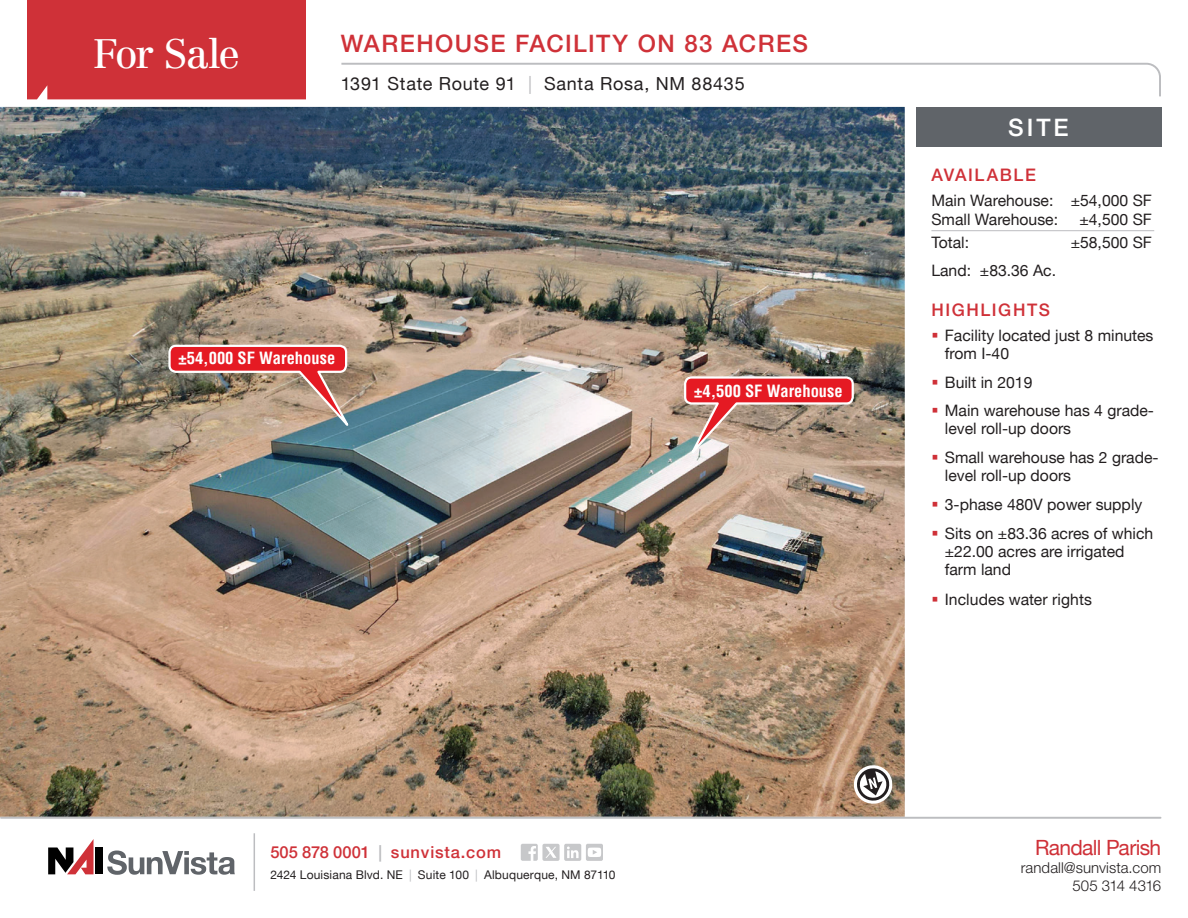
<style>
.page{position:relative;width:1188px;height:918px;background:#fff}
.page>*{position:absolute;margin:0;border:0;box-sizing:border-box;transform-origin:0 0}
.t1{font:40.5px "Centennial LT Std";letter-spacing:-.05em;color:#fff}
.t2{font:500 24px "Helvetica Neue LT";letter-spacing:.06em;color:#cf3138}
.t3{font:500 24px "Helvetica Neue LT";color:#fff}
.t4{font:21px "Helvetica Neue LT";letter-spacing:-.03em;color:#cf3138}
.t5{font:18px "Helvetica Neue LT";letter-spacing:.04em;color:#231f20}
.t6{font:500 17.25px "Helvetica Neue LT";letter-spacing:.09em;color:#cf3138}
.t7{font:700 condensed 16.5px "Helvetica";color:#fff}
.t8{font:500 16.5px "Helvetica Neue LT";letter-spacing:.05em;color:#cf3138}
.t9{font:15.75px/28.8px "Helvetica Neue LT";color:#231f20}
.t10{font:300 15px/18px "Helvetica Neue LT Std";letter-spacing:.005em;color:#231f20;text-align:right}
.t11{font:12px "Helvetica Neue LT";letter-spacing:.015em;color:#231f20}
.s1{color:#bcbdc0}
</style>
<div class="page">
<img style="left:0;top:107px;width:905px;height:710px">
<svg style="left:167px;top:344px;width:191px;height:96px;background:#b67a6f"></svg>
<svg style="left:683px;top:375px;width:172px;height:91px;background:#c37e74"></svg>
<svg style="left:852px;top:763px;width:42px;height:43px"></svg>
<div style="left:27px;top:0;width:279px;height:99px;background:#cf3138"></div>
<svg style="left:341px;top:62px;width:820px;height:35px"></svg>
<div style="left:96px;top:848px;width:7px;height:26px;background:#000"></div>
<svg style="left:48px;top:839px;width:46px;height:35px"></svg>
<svg style="left:107px;top:851px;width:128px;height:24px"></svg>
<div style="left:521px;top:844px;width:17px;height:17px;background:#c7c8ca;border-radius:2px"></div>
<svg style="left:528px;top:846px;width:8px;height:15px"></svg>
<div style="left:564px;top:844px;width:17px;height:17px;background:#c7c8ca;border-radius:2px"></div>
<svg style="left:567px;top:847px;width:12px;height:11px"></svg>
<div style="left:542px;top:844px;width:18px;height:17px;background:#c7c8ca;border-radius:2px"></div>
<div style="left:586px;top:844px;width:17px;height:17px;background:#c7c8ca;border-radius:2px"></div>
<svg style="left:588px;top:848px;width:13px;height:9px"></svg>
<hr style="left:254px;top:833px;width:1px;height:58px;background:#bcbdc0">
<svg style="left:546px;top:847px;width:11px;height:11px"></svg>
<hr style="left:1px;top:817px;width:1160px;height:2px;background:#bcbdc0">
<div style="left:916px;top:107px;width:245px;height:40px;background:#606469"></div>
<hr style="left:931px;top:230px;width:223px;height:1px;background:#bcbdc0">
<h1 class="t1" style="left:93px;top:30px;width:149px">For Sale</h1>
<h2 class="t2" style="left:341px;top:29px;width:469px">WAREHOUSE FACILITY ON 83 ACRES</h2>
<p class="t5" style="left:341px;top:73px;width:406px">1391 State Route 91 <span class="s1">|</span> Santa Rosa, NM 88435</p>
<p class="t7" style="left:179px;top:347px;width:158px">±54,000 SF Warehouse</p>
<p class="t7" style="left:694px;top:380px;width:150px">±4,500 SF Warehouse</p>
<h2 class="t3" style="left:1008px;top:113px;width:62px">SITE</h2>
<p class="t6" style="left:931px;top:164px;width:106px">AVAILABLE</p>
<p class="t9" style="left:931px;top:191px;width:222px;line-height:18.9px">Main Warehouse: ±54,000 SF<br>Small Warehouse:</p>
<p class="t9" style="left:1079px;top:205px;width:74px">±4,500 SF</p>
<p class="t9" style="left:931px;top:228px;width:39px">Total:</p>
<p class="t9" style="left:1071px;top:228px;width:83px">±58,500 SF</p>
<p class="t9" style="left:931px;top:256px;width:126px">Land: ±83.36 Ac.</p>
<p class="t6" style="left:931px;top:300px;width:120px">HIGHLIGHTS</p>
<p class="t9" style="left:945px;top:326px;width:210px;line-height:18px">Facility located just 8 minutes from I-40</p>
<p class="t9" style="left:945px;top:367px;width:211px">Built in 2019<br>Main warehouse has 4 grade-</p>
<p class="t9" style="left:945px;top:414px;width:215px">level roll-up doors<br>Small warehouse has 2 grade-</p>
<p class="t9" style="left:945px;top:461px;width:210px">level roll-up doors<br>3-phase 480V power supply<br>Sits on ±83.36 acres of which</p>
<p class="t9" style="left:945px;top:542px;width:181px;line-height:18px">±22.00 acres are irrigated farm land</p>
<p class="t9" style="left:945px;top:585px;width:149px">Includes water rights</p>
<p class="t8" style="left:270px;top:843px;width:232px">505 878 0001 <span class="s1">|</span> sunvista.com</p>
<p class="t11" style="left:270px;top:868px;width:347px">2424 Louisiana Blvd. NE <span class="s1">|</span> Suite 100 <span class="s1">|</span> Albuquerque, NM 87110</p>
<h3 class="t4" style="left:1035px;top:835px;width:128px">Randall Parish</h3>
<p class="t10" style="left:1021px;top:858px;width:142px">randall@sunvista.com<br>505 314 4316</p>
</div>
